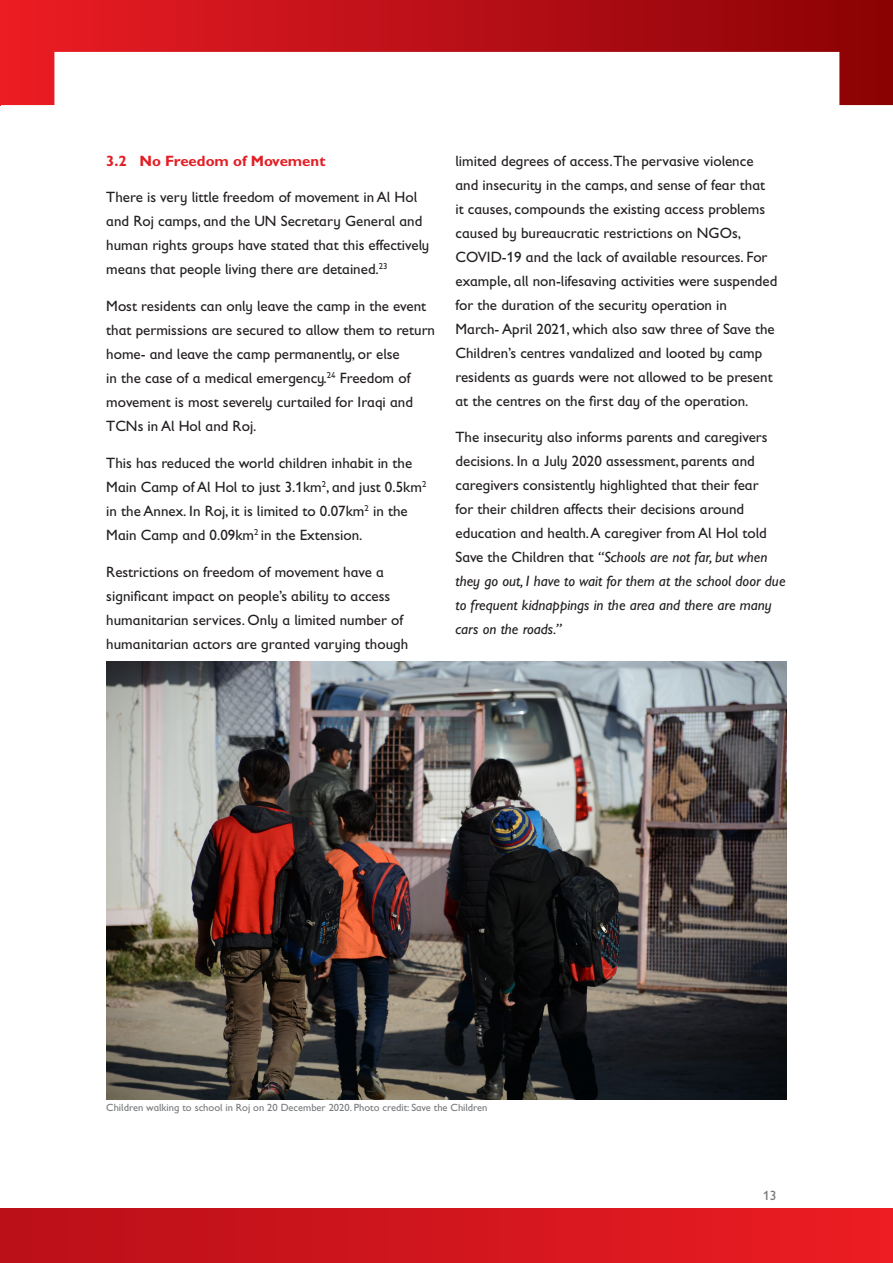
<style>
.page{position:relative;width:893px;height:1263px;background:#fff}
.page>*{position:absolute;margin:0;border:0;box-sizing:border-box;transform-origin:0 0}
.text{font:15px/24px "Gill Sans Infant Std";color:#231f20}
.text-2{font:700 15px "Gill Sans Infant Std";color:#e31f26}
.t1{font:13.5px "Gill Sans Infant Std";color:#76787b}
.text-3{font:10.5px "Gill Sans Infant Std";color:#76787b}
.s1{font-style:italic}
</style>
<div class="page">
<img style="left:106px;top:661px;width:681px;height:438px">
<svg style="left:0;top:0;width:893px;height:105px"></svg>
<div style="left:0;top:1208px;width:893px;height:55px;background:linear-gradient(to right,#b90f18,#ec1c23)"></div>
<p class="text-2" style="left:106px;top:152px;width:221px">3.2 No Freedom of Movement</p>
<p class="text" style="left:106px;top:185px;width:325px">There is very little freedom of movement in Al Hol and Roj camps, and the UN Secretary General and human rights groups have stated that this effectively means that people living there are detained.<sup>23</sup></p>
<p class="text" style="left:106px;top:294px;width:330px">Most residents can only leave the camp in the event that permissions are secured to allow them to return home- and leave the camp permanently, or else<br>in the case of a medical emergency.<sup>24</sup> Freedom of movement is most severely curtailed for Iraqi and TCNs in Al Hol and Roj.</p>
<p class="text" style="left:106px;top:451px;width:322px">This has reduced the world children inhabit in the Main Camp of Al Hol to just 3.1km<sup>2</sup>, and just 0.5km<sup>2 </sup>in the Annex. In Roj, it is limited to 0.07km<sup>2</sup> in the Main Camp and 0.09km<sup>2</sup> in the Extension.</p>
<p class="text" style="left:106px;top:559px;width:304px">Restrictions on freedom of movement have a significant impact on people’s ability to access humanitarian services. Only a limited number of humanitarian actors are granted varying though</p>
<p class="text" style="left:455px;top:148px;width:323px">limited degrees of access.The pervasive violence and insecurity in the camps, and sense of fear that<br>it causes, compounds the existing access problems caused by bureaucratic restrictions on NGOs, COVID-19 and the lack of available resources. For example, all non-lifesaving activities were suspended for the duration of the security operation in<br>March- April 2021, which also saw three of Save the Children’s centres vandalized and looted by camp residents as guards were not allowed to be present at the centres on the first day of the operation.</p>
<p class="text" style="left:455px;top:425px;width:332px">The insecurity also informs parents and caregivers decisions. In a July 2020 assessment, parents and caregivers consistently highlighted that their fear<br>for their children affects their decisions around education and health. A caregiver from Al Hol told Save the Children that <span class="s1">“Schools are not far, but when they go out, I have to wait for them at the school door due to frequent kidnappings in the area and there are many cars on the roads.”</span></p>
<p class="text-3" style="left:106px;top:1102px;width:383px">Children walking to school in Roj on 20 December 2020. Photo credit: Save the Children</p>
<p class="t1" style="left:763px;top:1187px;width:15px">13</p>
</div>
